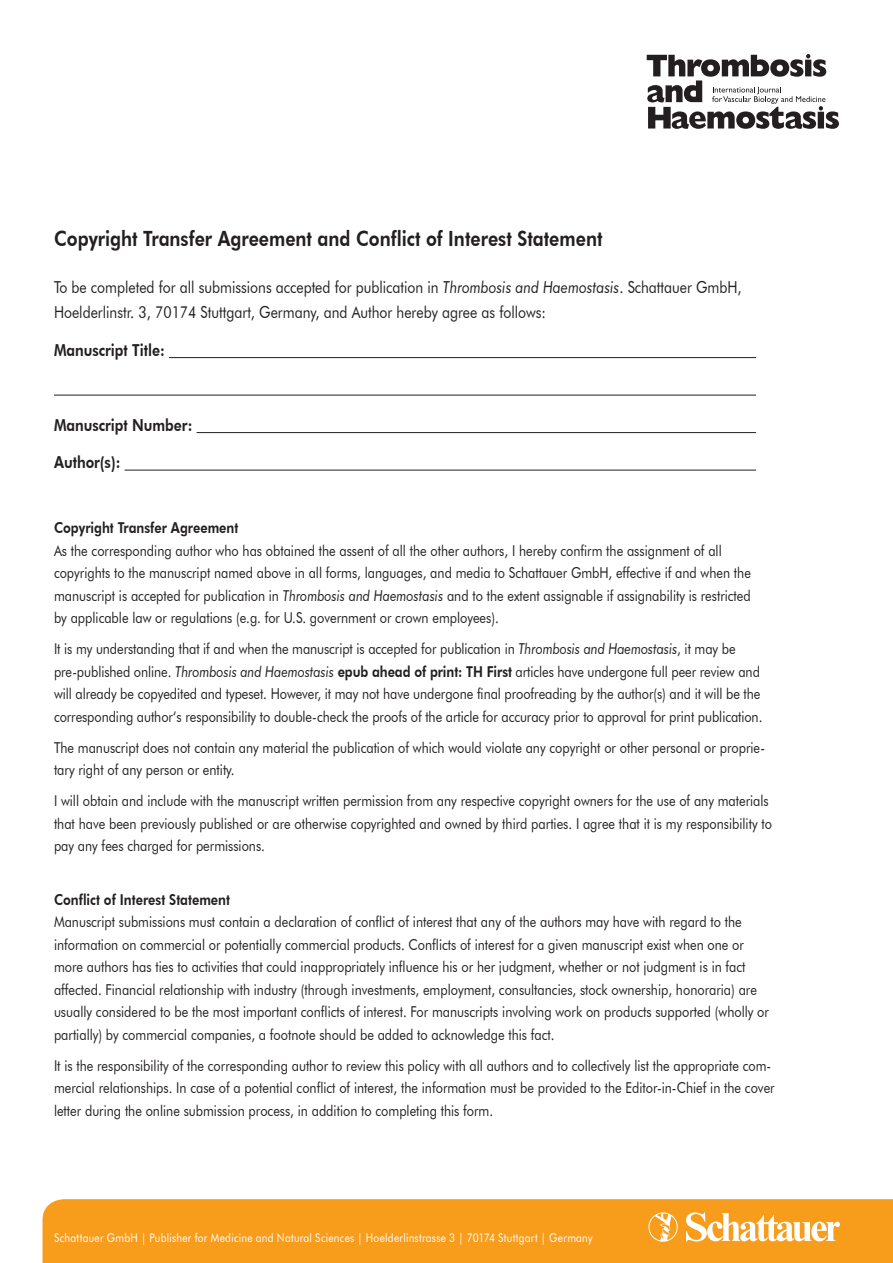
<style>
.page{position:relative;width:893px;height:1263px;background:#fff}
.page>*{position:absolute;margin:0;border:0;box-sizing:border-box;transform-origin:0 0}
.t1{font:800 21px "Futura BT";color:#231f20;scale:.85 1}
.t2{font:16.5px/25.5px "Futura BT";color:#231f20;scale:.85 1}
.t3{font:800 16.5px "Futura BT";color:#231f20;scale:.85 1}
.t4{font:15px/22.5px "Futura BT";color:#231f20;scale:.85 1}
.t5{font:800 15px "Futura BT";color:#231f20;scale:.85 1}
.t6{font:12px "Futura BT";letter-spacing:.025em;color:#fff;scale:.85 1}
.s1{font-style:italic}
.s2{font-weight:800}
</style>
<div class="page">
<hr style="left:169px;top:357px;width:587px;height:1px;background:#231f20">
<hr style="left:54px;top:395px;width:702px;height:1px;background:#231f20">
<hr style="left:197px;top:432px;width:559px;height:1px;background:#231f20">
<hr style="left:125px;top:470px;width:631px;height:1px;background:#231f20">
<svg style="left:647px;top:54px;width:192px;height:75px"></svg>
<div style="left:43px;top:1199px;width:850px;height:64px;background:#f89c1c"></div>
<svg style="left:686px;top:1212px;width:154px;height:29px"></svg>
<svg style="left:648px;top:1212px;width:30px;height:30px"></svg>
<h1 class="t1" style="left:54px;top:226px;width:647px">Copyright Transfer Agreement and Conflict of Interest Statement</h1>
<p class="t2" style="left:54px;top:274px;width:810px">To be completed for all submissions accepted for publication in <span class="s1">Thrombosis and Haemostasis</span>. Schattauer GmbH,<br>Hoelderlinstr. 3, 70174 Stuttgart, Germany, and Author hereby agree as follows:</p>
<p class="t3" style="left:54px;top:340px;width:132px">Manuscript Title:</p>
<p class="t3" style="left:54px;top:415px;width:164px">Manuscript Number:</p>
<p class="t3" style="left:54px;top:452px;width:80px">Author(s):</p>
<p class="t5" style="left:54px;top:519px;width:218px">Copyright Transfer Agreement</p>
<p class="t4" style="left:54px;top:539px;width:821px">As the corresponding author who has obtained the assent of all the other authors, I hereby confirm the assignment of all copyrights to the manuscript named above in all forms, languages, and media to Schattauer GmbH, effective if and when the manuscript is accepted for publication in <span class="s1">Thrombosis and Haemostasis</span> and to the extent assignable if assignability is restricted by applicable law or regulations (e.g. for U.S. government or crown employees).</p>
<p class="t4" style="left:54px;top:638px;width:835px">It is my understanding that if and when the manuscript is accepted for publication in <span class="s1">Thrombosis and Haemostasis</span>, it may be pre-published online. <span class="s1">Thrombosis and Haemostasis</span> <span class="s2">epub ahead of print: TH First</span> articles have undergone full peer review and will already be copyedited and typeset. However, it may not have undergone final proofreading by the author(s) and it will be the corresponding author‘s responsibility to double-check the proofs of the article for accuracy prior to approval for print publication.</p>
<p class="t4" style="left:54px;top:736px;width:838px">The manuscript does not contain any material the publication of which would violate any copyright or other personal or proprie&shy;tary right of any person or entity.</p>
<p class="t4" style="left:54px;top:790px;width:846px">I will obtain and include with the manuscript written permission from any respective copyright owners for the use of any materials that have been previously published or are otherwise copyrighted and owned by third parties. I agree that it is my responsibility to pay any fees charged for permissions.</p>
<p class="t5" style="left:54px;top:890px;width:209px">Conflict of Interest Statement</p>
<p class="t4" style="left:54px;top:911px;width:843px">Manuscript submissions must contain a declaration of conflict of interest that any of the authors may have with regard to the information on commercial or potentially commercial products. Conflicts of interest for a given manuscript exist when one or more authors has ties to activities that could inappropriately influence his or her judgment, whether or not judgment is in fact affected. Financial relationship with industry (through investments, employment, consultancies, stock ownership, honoraria) are usually considered to be the most important conflicts of interest. For manuscripts involving work on products supported (wholly or partially) by commercial companies, a footnote should be added to acknowledge this fact.</p>
<p class="t4" style="left:54px;top:1054px;width:849px">It is the responsibility of the corresponding author to review this policy with all authors and to collectively list the appropriate com&shy;mercial relationships. In case of a potential conflict of interest, the information must be provided to the Editor-in-Chief in the cover letter during the online submission process, in addition to completing this form.</p>
<p class="t6" style="left:54px;top:1230px;width:635px">Schattauer GmbH | Publisher for Medicine and Natural Sciences | Hoelderlinstrasse 3 | 70174 Stuttgart | Germany</p>
</div>
